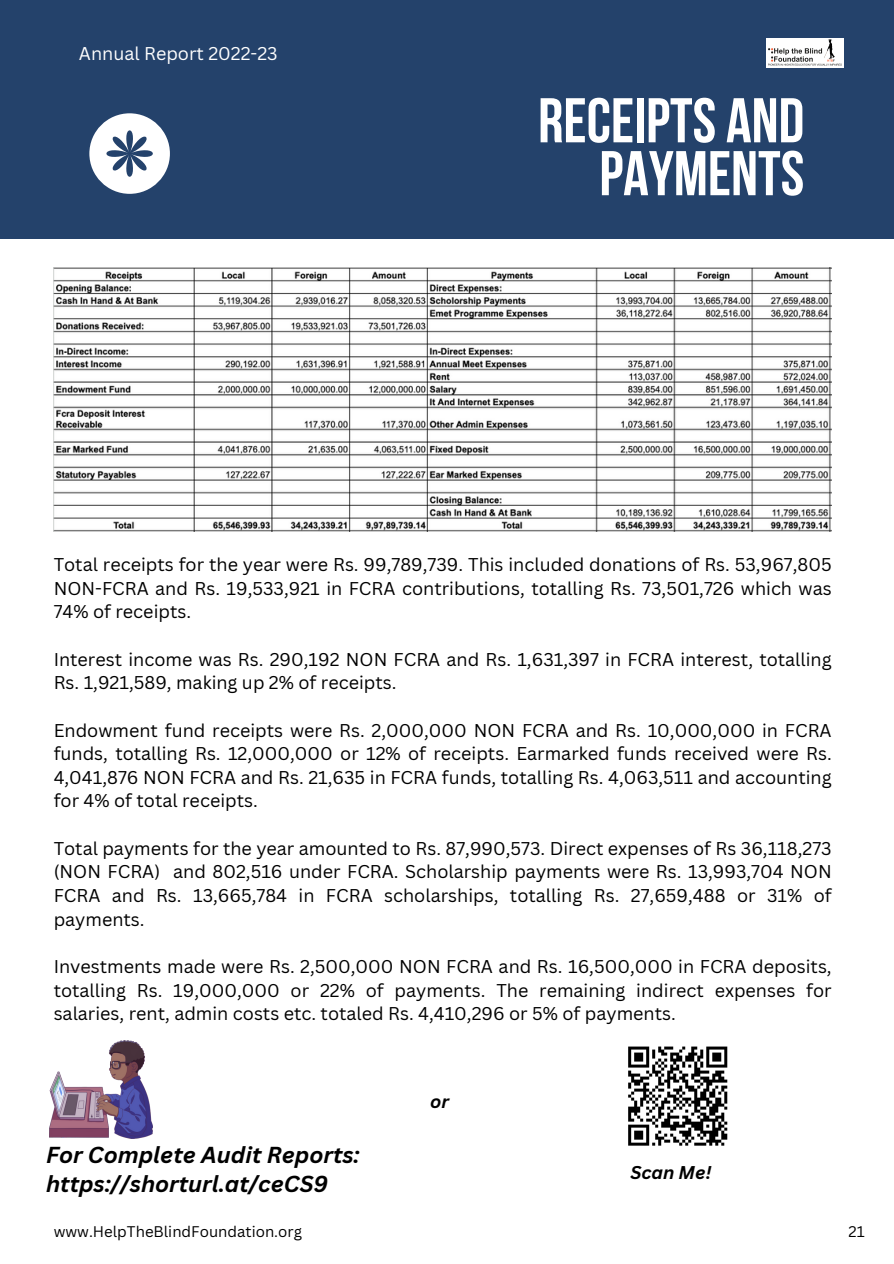
<style>
.page{position:relative;width:894px;height:1264px;background:#fff}
.page>*{position:absolute;margin:0;border:0;box-sizing:border-box;transform-origin:0 0}
.t1{font:63px/52.8px "Bebas Neue Cyrillic";color:#fff;text-align:right}
.t2{font:italic 700 22.5px/29.2px "Canva Sans";color:#000}
.t3{font:18px/23.7px "Canva Sans";color:#000;text-align:justify}
.t4{font:18px "Canva Sans";color:#fff}
.t5{font:italic 700 18px "Canva Sans";color:#000}
.t6{font:15px "Canva Sans";color:#000}
</style>
<div class="page">
<div style="left:0;top:0;width:893px;height:1263px;background:#24426b"></div>
<div style="left:89px;top:113px;width:81px;height:81px;background:#fff;border-radius:50%"></div>
<svg style="left:106px;top:130px;width:46px;height:46px"></svg>
<div style="left:0;top:239px;width:893px;height:984px;background:#fff"></div>
<img style="left:54px;top:267px;width:777px;height:265px">
<img style="left:766px;top:38px;width:76px;height:30px">
<div style="left:0;top:1200px;width:893px;height:63px;background:#fff"></div>
<svg style="left:628px;top:1046px;width:100px;height:100px"></svg>
<img style="left:49px;top:1040px;width:104px;height:98px">
<p class="t4" style="left:79px;top:40px;width:200px">Annual Report 2022-23</p>
<h4 class="t1" style="left:538px;top:100px;width:267px">RECEIPTS AND<br>PAYMENTS</h4>
<p class="t3" style="left:54px;top:552px;width:779px">Total receipts for the year were Rs. 99,789,739. This included donations of Rs. 53,967,805<br>NON-FCRA and Rs. 19,533,921 in FCRA contributions, totalling Rs. 73,501,726 which was 74% of receipts.</p>
<h1 class="t3" style="left:54px;top:647px;width:779px">Interest income was Rs. 290,192 NON FCRA and Rs. 1,631,397 in FCRA interest, totalling<br>Rs. 1,921,589, making up 2% of receipts.</h1>
<p class="t3" style="left:54px;top:717px;width:779px">Endowment fund receipts were Rs. 2,000,000 NON FCRA and Rs. 10,000,000 in FCRA funds, totalling Rs. 12,000,000 or 12% of receipts. Earmarked funds received were Rs.<br>4,041,876 NON FCRA and Rs. 21,635 in FCRA funds, totalling Rs. 4,063,511 and accounting for 4% of total receipts.</p>
<h4 class="t3" style="left:54px;top:836px;width:779px">Total payments for the year amounted to Rs. 87,990,573. Direct expenses of Rs 36,118,273 (NON FCRA) and 802,516 under FCRA. Scholarship payments were Rs. 13,993,704 NON FCRA and Rs. 13,665,784 in FCRA scholarships, totalling Rs. 27,659,488 or 31% of payments.</h4>
<h4 class="t3" style="left:54px;top:954px;width:779px">Investments made were Rs. 2,500,000 NON FCRA and Rs. 16,500,000 in FCRA deposits, totalling Rs. 19,000,000 or 22% of payments. The remaining indirect expenses for salaries, rent, admin costs etc. totaled Rs. 4,410,296 or 5% of payments.</h4>
<h2 class="t2" style="left:46px;top:1139px;width:315px">For Complete Audit Reports: https://shorturl.at/ceCS9</h2>
<p class="t5" style="left:430px;top:1088px;width:20px">or</p>
<h3 class="t5" style="left:630px;top:1159px;width:82px">Scan Me!</h3>
<h4 class="t6" style="left:54px;top:1221px;width:250px">www.HelpTheBlindFoundation.org</h4>
<h4 class="t6" style="left:848px;top:1221px;width:18px">21</h4>
</div>
